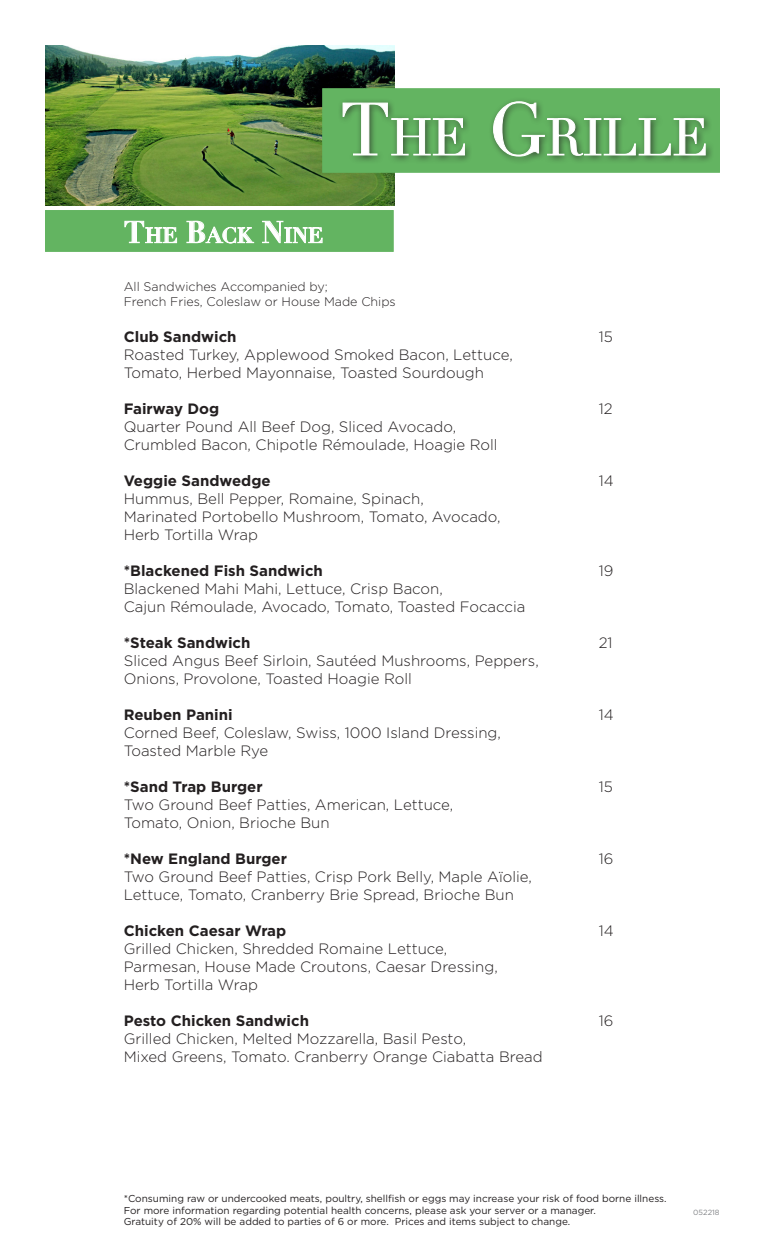
<style>
.page{position:relative;width:765px;height:1260px;background:#fff}
.page>*{position:absolute;margin:0;border:0;box-sizing:border-box;transform-origin:0 0}
.t1{font:51px "Didot";color:#fff}
.t2{font:700 21px "Didot";color:#fff}
.t3{font:300 15px "Gotham";color:#231f20}
.t4{font:700 15px "Gotham";color:#231f20}
.t5{font:300 12.5px "Gotham";color:#231f20}
.t6{font:10px "Gotham";color:#231f20}
.t7{font:7.5px "Gotham";color:#828487}
.s1{font-size:72.88px}
.s2{font-size:30px}
</style>
<div class="page">
<div style="left:45px;top:210px;width:349px;height:42px;background:#63b461;border:1px solid #63b461"></div>
<svg style="left:124px;top:221px;width:53px;height:22px"></svg>
<svg style="left:186px;top:221px;width:68px;height:23px"></svg>
<svg style="left:262px;top:220px;width:61px;height:23px"></svg>
<img style="left:45px;top:45px;width:349px;height:160px">
<div style="left:322px;top:88px;width:398px;height:85px;background:#63b461;border:1px solid #63b461"></div>
<div style="left:338px;top:97px;width:376px;height:68px;background:#231f20;opacity:.75"></div>
<svg style="left:343px;top:103px;width:122px;height:53px"></svg>
<svg style="left:493px;top:101px;width:213px;height:56px"></svg>
<p class="t1" style="left:340px;top:107px;width:370px"><span class="s1">T</span>HE <span class="s1">G</span>RILLE</p>
<p class="t2" style="left:124px;top:222px;width:201px"><span class="s2">T</span>HE <span class="s2">B</span>ACK <span class="s2">N</span>INE</p>
<p class="t5" style="left:124px;top:278px;width:206px">All Sandwiches Accompanied by;</p>
<p class="t5" style="left:124px;top:293px;width:274px">French Fries, Coleslaw or House Made Chips</p>
<p class="t4" style="left:124px;top:326px;width:114px">Club Sandwich</p>
<p class="t3" style="left:599px;top:327px;width:16px">15</p>
<p class="t3" style="left:124px;top:345px;width:391px">Roasted Turkey, Applewood Smoked Bacon, Lettuce,</p>
<p class="t3" style="left:124px;top:363px;width:362px">Tomato, Herbed Mayonnaise, Toasted Sourdough</p>
<p class="t4" style="left:124px;top:398px;width:97px">Fairway Dog</p>
<p class="t3" style="left:599px;top:399px;width:15px">12</p>
<p class="t3" style="left:124px;top:417px;width:334px">Quarter Pound All Beef Dog, Sliced Avocado,</p>
<p class="t3" style="left:124px;top:435px;width:375px">Crumbled Bacon, Chipotle Rémoulade, Hoagie Roll</p>
<p class="t4" style="left:124px;top:470px;width:148px">Veggie Sandwedge</p>
<p class="t3" style="left:599px;top:471px;width:16px">14</p>
<p class="t3" style="left:124px;top:489px;width:302px">Hummus, Bell Pepper, Romaine, Spinach,</p>
<p class="t3" style="left:124px;top:507px;width:378px">Marinated Portobello Mushroom, Tomato, Avocado,</p>
<p class="t3" style="left:124px;top:525px;width:136px">Herb Tortilla Wrap</p>
<p class="t4" style="left:124px;top:560px;width:201px">*Blackened Fish Sandwich</p>
<p class="t3" style="left:599px;top:561px;width:16px">19</p>
<p class="t3" style="left:124px;top:579px;width:321px">Blackened Mahi Mahi, Lettuce, Crisp Bacon,</p>
<p class="t3" style="left:124px;top:597px;width:403px">Cajun Rémoulade, Avocado, Tomato, Toasted Focaccia</p>
<p class="t4" style="left:124px;top:632px;width:128px">*Steak Sandwich</p>
<p class="t3" style="left:599px;top:633px;width:15px">21</p>
<p class="t3" style="left:124px;top:651px;width:417px">Sliced Angus Beef Sirloin, Sautéed Mushrooms, Peppers,</p>
<p class="t3" style="left:124px;top:669px;width:290px">Onions, Provolone, Toasted Hoagie Roll</p>
<p class="t4" style="left:124px;top:704px;width:110px">Reuben Panini</p>
<p class="t3" style="left:599px;top:705px;width:16px">14</p>
<p class="t3" style="left:124px;top:723px;width:379px">Corned Beef, Coleslaw, Swiss, 1000 Island Dressing,</p>
<p class="t3" style="left:124px;top:741px;width:146px">Toasted Marble Rye</p>
<p class="t4" style="left:124px;top:776px;width:141px">*Sand Trap Burger</p>
<p class="t3" style="left:599px;top:777px;width:16px">15</p>
<p class="t3" style="left:124px;top:795px;width:331px">Two Ground Beef Patties, American, Lettuce,</p>
<p class="t3" style="left:124px;top:813px;width:207px">Tomato, Onion, Brioche Bun</p>
<p class="t4" style="left:124px;top:848px;width:165px">*New England Burger</p>
<p class="t3" style="left:599px;top:849px;width:16px">16</p>
<p class="t3" style="left:124px;top:867px;width:410px">Two Ground Beef Patties, Crisp Pork Belly, Maple Aïolie,</p>
<p class="t3" style="left:124px;top:885px;width:392px">Lettuce, Tomato, Cranberry Brie Spread, Brioche Bun</p>
<p class="t4" style="left:124px;top:920px;width:164px">Chicken Caesar Wrap</p>
<p class="t3" style="left:599px;top:921px;width:16px">14</p>
<p class="t3" style="left:124px;top:939px;width:325px">Grilled Chicken, Shredded Romaine Lettuce,</p>
<p class="t3" style="left:124px;top:957px;width:376px">Parmesan, House Made Croutons, Caesar Dressing,</p>
<p class="t3" style="left:124px;top:975px;width:136px">Herb Tortilla Wrap</p>
<p class="t4" style="left:124px;top:1010px;width:187px">Pesto Chicken Sandwich</p>
<p class="t3" style="left:599px;top:1011px;width:16px">16</p>
<p class="t3" style="left:124px;top:1029px;width:344px">Grilled Chicken, Melted Mozzarella, Basil Pesto,</p>
<p class="t3" style="left:124px;top:1047px;width:421px">Mixed Greens, Tomato. Cranberry Orange Ciabatta Bread</p>
<p class="t6" style="left:124px;top:1192px;width:544px">*Consuming raw or undercooked meats, poultry, shellfish or eggs may increase your risk of food borne illness.</p>
<p class="t6" style="left:124px;top:1204px;width:474px">For more information regarding potential health concerns, please ask your server or a manager.</p>
<p class="t6" style="left:124px;top:1215px;width:448px">Gratuity of 20% will be added to parties of 6 or more. Prices and items subject to change.</p>
<p class="t7" style="left:693px;top:1208px;width:28px">052218</p>
</div>
